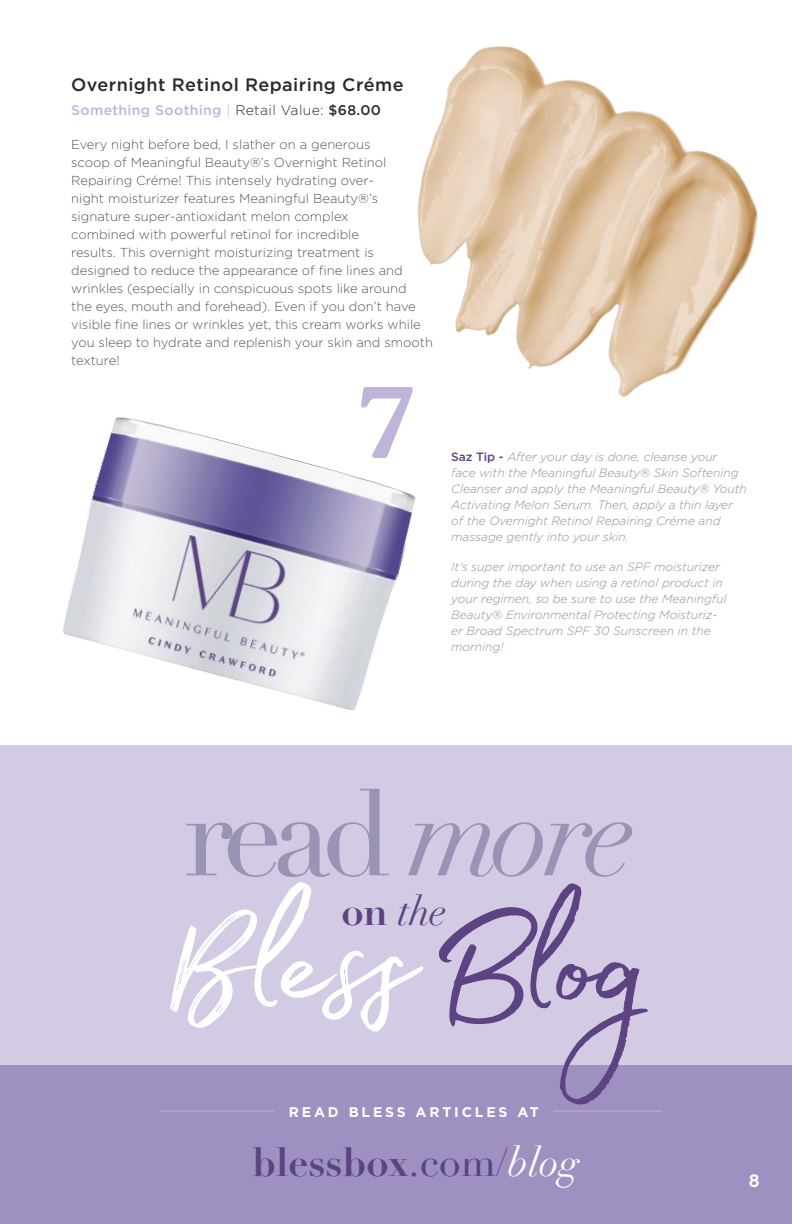
<style>
.page{position:relative;width:792px;height:1224px;background:#fff}
.page>*{position:absolute;margin:0;border:0;box-sizing:border-box;transform-origin:0 0}
.t1{font:180px "Madelyn Fill";color:#5d4382}
.t2{font:120px "Didot";color:#9a93b6}
.t3{font:600 100px "Recoleta";color:#c0b5d9}
.t4{font:700 40px "Didot";color:#5d4382}
.t5{font:italic 40px "Didot";color:#5d4382}
.t6{font:500 18px "Gotham";letter-spacing:.025em;color:#272c2b}
.t7{font:700 18px "Raleway";color:#fff}
.t8{font:500 14px "Gotham";letter-spacing:.025em;color:#c0b5d9}
.t9{font:700 14px "Gotham";letter-spacing:.2em;color:#fff}
.t10{font:300 13px/18px "Gotham";color:#272c2b}
.t11{font:italic 300 12px/16px "Gotham";color:#9c8c89}
.s1{font-weight:300}
.s2{font-weight:300;color:#272c2b}
.s3{color:#272c2b}
.s4{font-weight:500;font-style:normal;color:#5d4382}
.s5{font-style:italic}
.s6{font-weight:700;font-style:normal}
.s7{font-weight:400}
.s8{font-weight:400;font-style:italic;color:#fff}
</style>
<div class="page">
<img style="left:417px;top:46px;width:341px;height:351px">
<div style="left:0;top:745px;width:792px;height:479px;background:#d3cbe4"></div>
<div style="left:0;top:1066px;width:792px;height:158px;background:#9e90c1"></div>
<hr style="left:553px;top:1110px;width:109px;height:2px;background:#c0b5d9">
<hr style="left:159px;top:1110px;width:115px;height:2px;background:#c0b5d9">
<svg style="left:170px;top:882px;width:253px;height:150px"></svg>
<img style="left:63px;top:417px;width:353px;height:294px">
<h3 class="t6" style="left:71px;top:75px;width:334px">Overnight Retinol Repairing Créme</h3>
<p class="t8" style="left:71px;top:102px;width:311px">Something Soothing <span class="s1">|</span> <span class="s2">Retail Value:</span> <span class="s3">$68.00</span></p>
<p class="t10" style="left:71px;top:136px;width:363px">Every night before bed, I slather on a generous<br>scoop of Meaningful Beauty®’s Overnight Retinol Repairing Créme! This intensely hydrating over-<br>night moisturizer features Meaningful Beauty®’s signature super-antioxidant melon complex<br>combined with powerful retinol for incredible<br>results. This overnight moisturizing treatment is designed to reduce the appearance of fine lines and wrinkles (especially in conspicuous spots like around<br>the eyes, mouth and forehead). Even if you don’t have visible fine lines or wrinkles yet, this cream works while you sleep to hydrate and replenish your skin and smooth texture!</p>
<h3 class="t3" style="left:360px;top:361px;width:55px">7</h3>
<p class="t11" style="left:451px;top:448px;width:297px"><span class="s4">Saz Tip -</span> After your day is done, cleanse your<br>face with the Meaningful Beauty® Skin Softening Cleanser and apply the Meaningful Beauty® Youth Activating Melon Serum. Then, apply a thin layer of the Overnight Retinol Repairing Créme and massage gently into your skin.</p>
<p class="t11" style="left:451px;top:559px;width:277px">It’s super important to use an SPF moisturizer during the day when using a retinol product in your regimen, so be sure to use the Meaningful Beauty® Environmental Protecting Moisturiz&shy;er Broad Spectrum SPF 30 Sunscreen in the morning!</p>
<h2 class="t2" style="left:183px;top:762px;width:454px">read <span class="s5">more</span></h2>
<h1 class="t1" style="left:428px;top:828px;width:224px">Blog</h1>
<h3 class="t5" style="left:342px;top:887px;width:106px"><span class="s6">on</span> the</h3>
<p class="t9" style="left:289px;top:1104px;width:252px">READ BLESS ARTICLES AT</p>
<h3 class="t4" style="left:252px;top:1137px;width:329px">blessbox<span class="s7">.com/</span><span class="s8">blog</span></h3>
<h3 class="t7" style="left:749px;top:1170px;width:12px">8</h3>
</div>
